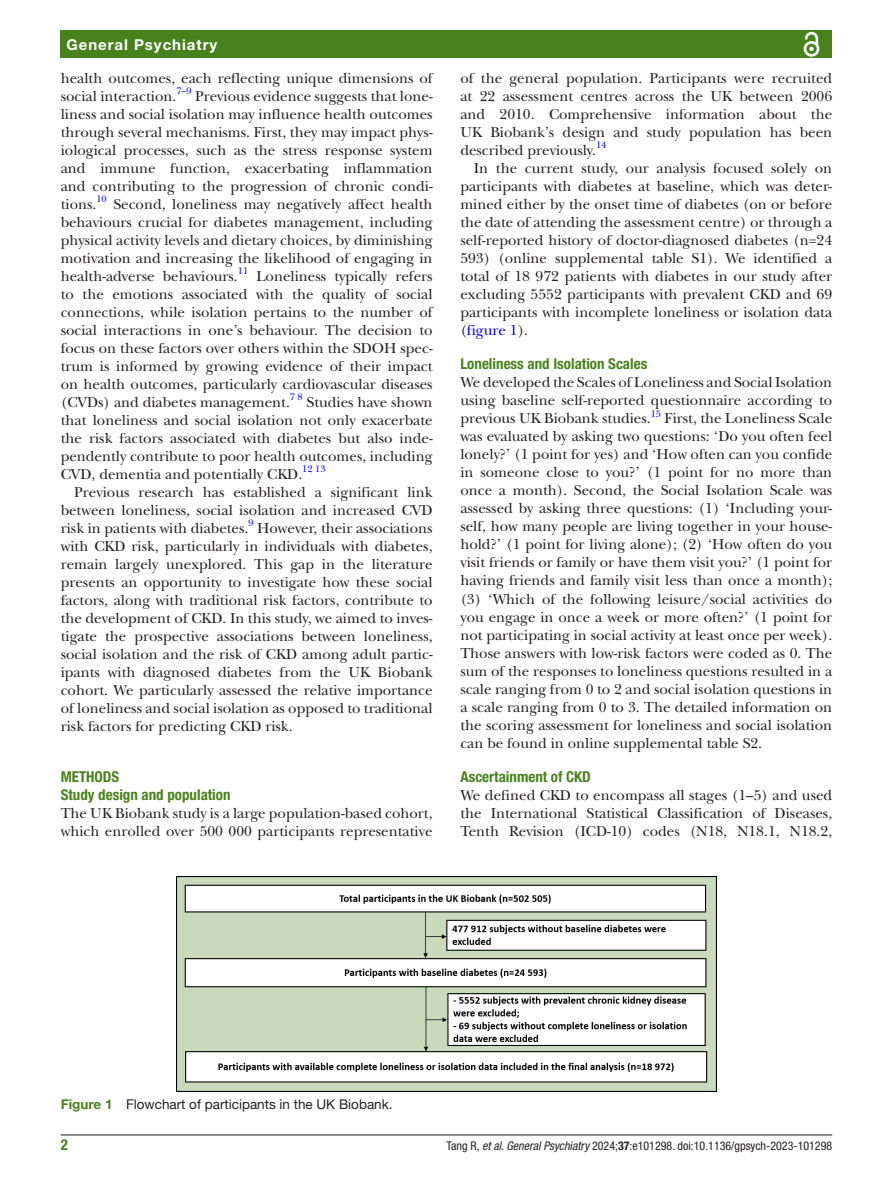
<style>
.page{position:relative;width:893px;height:1191px;background:#fff}
.page>*{position:absolute;margin:0;border:0;box-sizing:border-box;transform-origin:0 0}
.t1{font:15px/18px "New Baskerville";color:#231f20;text-align:justify}
.t2{font:700 condensed 15px/18px "Helvetica Neue LT Std";color:#48821c}
.t3{font:700 15px "Helvetica Neue LT Std";letter-spacing:.065em;color:#fff}
.t4{font:13.5px "Helvetica Neue LT Std";color:#231f20}
.t5{font:condensed 12px "Helvetica Neue LT Std";color:#231f20}
.t6{font:9.9px "New Baskerville";color:#00f}
.s1{color:#00f}
.s2{font-weight:700;color:#48821c}
.s3{font-style:italic}
.s4{font-weight:700}
</style>
<div class="page">
<hr style="left:61px;top:1134px;width:771px;height:1px;background:#231f20">
<div style="left:61px;top:31px;width:771px;height:27px;background:#48821c"></div>
<svg style="left:803px;top:31px;width:17px;height:26px"></svg>
<img style="left:176px;top:877px;width:540px;height:214px">
<p class="t3" style="left:66px;top:35px;width:152px">General Psychiatry</p>
<p class="t1" style="left:61px;top:69px;width:373px">health outcomes, each reflecting unique dimensions of social interaction.</p>
<p class="t6" style="left:176px;top:85px;width:17px">7–9</p>
<p class="t1" style="left:61px;top:87px;width:373px;text-indent:134px">Previous evidence suggests that lone&shy;liness and social isolation may influence health outcomes through several mechanisms. First, they may impact phys&shy;iological processes, such as the stress response system and immune function, exacerbating inflammation and contributing to the progression of chronic condi&shy;tions.</p>
<p class="t6" style="left:96px;top:193px;width:12px">10</p>
<p class="t1" style="left:61px;top:195px;width:373px;text-indent:53px">Second, loneliness may negatively affect health behaviours crucial for diabetes management, including physical activity levels and dietary choices, by diminishing motivation and increasing the likelihood of engaging in health-adverse behaviours.</p>
<p class="t6" style="left:238px;top:265px;width:12px">11</p>
<p class="t1" style="left:61px;top:267px;width:373px;text-indent:196px">Loneliness typically refers to the emotions associated with the quality of social connections, while isolation pertains to the number of social interactions in one’s behaviour. The decision to focus on these factors over others within the SDOH spec&shy;trum is informed by growing evidence of their impact on health outcomes, particularly cardiovascular diseases (CVDs) and diabetes management.</p>
<p class="t6" style="left:290px;top:391px;width:14px">7 8</p>
<p class="t1" style="left:61px;top:393px;width:373px;text-indent:246px">Studies have shown that loneliness and social isolation not only exacerbate the risk factors associated with diabetes but also inde&shy;pendently contribute to poor health outcomes, including CVD, dementia and potentially CKD.<sup>12</sup> <sup>13</sup></p>
<p class="t1" style="left:61px;top:483px;width:373px;text-indent:14px">Previous research has established a significant link between loneliness, social isolation and increased CVD risk in patients with diabetes.</p>
<p class="t6" style="left:248px;top:517px;width:7px">9</p>
<p class="t1" style="left:61px;top:519px;width:373px;text-indent:196px">However, their associations with CKD risk, particularly in individuals with diabetes, remain largely unexplored. This gap in the literature presents an opportunity to investigate how these social factors, along with traditional risk factors, contribute to the development of CKD. In this study, we aimed to inves&shy;tigate the prospective associations between loneliness, social isolation and the risk of CKD among adult partic&shy;ipants with diagnosed diabetes from the UK Biobank cohort. We particularly assessed the relative importance of loneliness and social isolation as opposed to traditional risk factors for predicting CKD risk.</p>
<p class="t2" style="left:61px;top:767px;width:171px">Methods<br>Study design and population</p>
<p class="t1" style="left:61px;top:804px;width:373px">The UK Biobank study is a large population-based cohort, which enrolled over 500 000 participants representative</p>
<p class="t1" style="left:460px;top:69px;width:373px">of the general population. Participants were recruited at 22 assessment centres across the UK between 2006 and 2010. Comprehensive information about the UK Biobank’s design and study population has been described previously.</p>
<p class="t6" style="left:596px;top:139px;width:12px">14</p>
<p class="t1" style="left:460px;top:159px;width:373px;text-indent:14px">In the current study, our analysis focused solely on participants with diabetes at baseline, which was deter&shy;mined either by the onset time of diabetes (on or before the date of attending the assessment centre) or through a self-reported history of doctor-diagnosed diabetes (n=24<br>593) (online supplemental table S1). We identified a total of 18 972 patients with diabetes in our study after excluding 5552 participants with prevalent CKD and 69 participants with incomplete loneliness or isolation data (<span class="s1">figure 1</span>).</p>
<p class="t2" style="left:460px;top:355px;width:189px">Loneliness and Isolation Scales</p>
<p class="t1" style="left:460px;top:374px;width:373px">We developed the Scales of Loneliness and Social Isolation using baseline self-reported questionnaire according to previous UK Biobank studies.</p>
<p class="t6" style="left:651px;top:408px;width:12px">15</p>
<p class="t1" style="left:460px;top:410px;width:373px;text-indent:204px">First, the Loneliness Scale was evaluated by asking two questions: ‘Do you often feel lonely?’ (1 point for yes) and ‘How often can you confide in someone close to you?’ (1 point for no more than once a month). Second, the Social Isolation Scale was assessed by asking three questions: (1) ‘Including your&shy;self, how many people are living together in your house&shy;hold?’ (1 point for living alone); (2) ‘How often do you visit friends or family or have them visit you?’ (1 point for having friends and family visit less than once a month); (3) ‘Which of the following leisure/social activities do you engage in once a week or more often?’ (1 point for not participating in social activity at least once per week).<br>Those answers with low-risk factors were coded as 0. The sum of the responses to loneliness questions resulted in a scale ranging from 0 to 2 and social isolation questions in a scale ranging from 0 to 3. The detailed information on the scoring assessment for loneliness and social isolation can be found in online supplemental table S2.</p>
<p class="t2" style="left:460px;top:767px;width:132px">Ascertainment of CKD</p>
<p class="t1" style="left:460px;top:786px;width:373px">We defined CKD to encompass all stages (1–5) and used the International Statistical Classification of Diseases, Tenth Revision (ICD-10) codes (N18, N18.1, N18.2,</p>
<p class="t4" style="left:61px;top:1096px;width:333px"><span class="s2">Figure 1</span> Flowchart of participants in the UK Biobank.</p>
<p class="t2" style="left:61px;top:1135px;width:9px">2</p>
<p class="t5" style="left:447px;top:1138px;width:387px">Tang R, <span class="s3">et al</span>. <span class="s3">General Psychiatry</span> 2024;<span class="s4">37</span>:e101298. doi:10.1136/gpsych-2023-101298</p>
</div>
